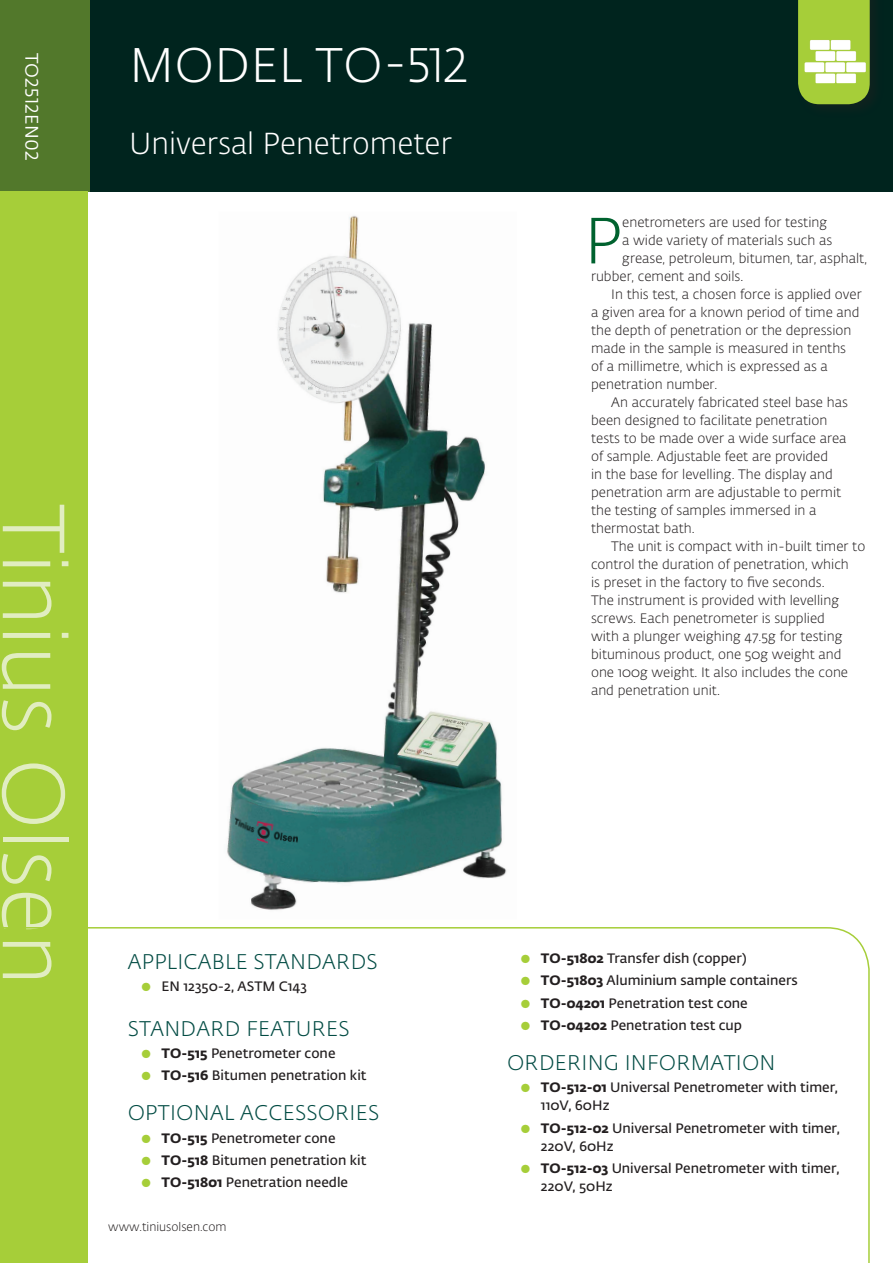
<style>
.page{position:relative;width:893px;height:1263px;background:#fff}
.page>*{position:absolute;margin:0;border:0;box-sizing:border-box;transform-origin:0 0}
.t1{font:300 87px "Fedra Sans Alt Std";color:#e1edc1}
.t2{font:300 64.35px "Fedra Sans Alt Std";color:#00622f}
.t3{font:300 48px "Fedra Sans Alt Std";letter-spacing:.01em;color:#fff}
.t4{font:300 30px "Fedra Sans Alt Std";color:#fff}
.t5{font:300 21px "Fedra Sans Alt Std";letter-spacing:.01em;color:#034c44}
.t6{font:18px "Fedra Sans Alt Std";letter-spacing:.01em;color:#fff}
.t7{font:300 13.5px "Fedra Sans Alt Std";color:#231f20}
.t8{font:600 13.5px/18px "Fedra Sans Alt Std";color:#231f20}
.t9{font:300 12px "Fedra Sans Alt Std";color:#231f20}
.s1{font-size:15px;color:#a6ce39}
.s2{font-weight:700}
</style>
<div class="page">
<div style="left:0;top:0;width:893px;height:191px;background:#00241e"></div>
<div style="left:0;top:0;width:89px;height:191px;background:#52782b"></div>
<svg style="left:798px;top:0;width:72px;height:104px;background:#9cc337"></svg>
<div style="left:0;top:191px;width:87px;height:1072px;background:#a6ce39"></div>
<img style="left:803px;top:23px;width:64px;height:61px">
<svg style="left:87px;top:927px;width:783px;height:336px"></svg>
<img style="left:227px;top:215px;width:280px;height:695px">
<h3 class="t6" style="left:43px;top:53px;width:109px;rotate:90deg">TO2512EN02</h3>
<h3 class="t3" style="left:129px;top:36px;width:340px">MODEL TO-512</h3>
<h3 class="t4" style="left:129px;top:126px;width:324px">Universal Penetrometer</h3>
<h1 class="t1" style="left:86px;top:504px;width:483px;rotate:90deg">Tinius Olsen</h1>
<h3 class="t5" style="left:128px;top:949px;width:251px">APPLICABLE STANDARDS</h3>
<p class="t8" style="left:140px;top:978px;width:168px"><span class="s1">●</span> EN 12350-2, ASTM C143</p>
<h3 class="t5" style="left:128px;top:1016px;width:223px">STANDARD FEATURES</h3>
<p class="t8" style="left:140px;top:1044px;width:197px"><span class="s1">●</span> <span class="s2">TO-515</span> Penetrometer cone</p>
<p class="t8" style="left:140px;top:1067px;width:228px"><span class="s1">●</span> <span class="s2">TO-516</span> Bitumen penetration kit</p>
<h3 class="t5" style="left:128px;top:1100px;width:253px">OPTIONAL ACCESSORIES</h3>
<p class="t8" style="left:140px;top:1129px;width:197px"><span class="s1">●</span> <span class="s2">TO-515</span> Penetrometer cone</p>
<p class="t8" style="left:140px;top:1151px;width:228px"><span class="s1">●</span> <span class="s2">TO-518</span> Bitumen penetration kit</p>
<p class="t8" style="left:140px;top:1174px;width:209px"><span class="s1">●</span> <span class="s2">TO-51801</span> Penetration needle</p>
<p class="t9" style="left:108px;top:1219px;width:120px">www.tiniusolsen.com</p>
<h2 class="t2" style="left:584px;top:202px;width:40px">P</h2>
<p class="t7" style="left:622px;top:215px;width:207px">enetrometers are used for testing</p>
<p class="t7" style="left:622px;top:233px;width:211px">a wide variety of materials such as</p>
<p class="t7" style="left:622px;top:251px;width:246px">grease, petroleum, bitumen, tar, asphalt,</p>
<p class="t7" style="left:591px;top:269px;width:154px">rubber, cement and soils.</p>
<p class="t7" style="left:611px;top:287px;width:252px">In this test, a chosen force is applied over</p>
<p class="t7" style="left:591px;top:305px;width:270px">a given area for a known period of time and</p>
<p class="t7" style="left:591px;top:323px;width:262px">the depth of penetration or the depression</p>
<p class="t7" style="left:591px;top:341px;width:257px">made in the sample is measured in tenths</p>
<p class="t7" style="left:591px;top:359px;width:238px">of a millimetre, which is expressed as a</p>
<p class="t7" style="left:591px;top:377px;width:128px">penetration number.</p>
<p class="t7" style="left:611px;top:394px;width:238px">An accurately fabricated steel base has</p>
<p class="t7" style="left:591px;top:412px;width:238px">been designed to facilitate penetration</p>
<p class="t7" style="left:591px;top:430px;width:257px">tests to be made over a wide surface area</p>
<p class="t7" style="left:591px;top:448px;width:239px">of sample. Adjustable feet are provided</p>
<p class="t7" style="left:591px;top:466px;width:243px">in the base for levelling. The display and</p>
<p class="t7" style="left:591px;top:484px;width:252px">penetration arm are adjustable to permit</p>
<p class="t7" style="left:591px;top:502px;width:227px">the testing of samples immersed in a</p>
<p class="t7" style="left:591px;top:520px;width:105px">thermostat bath.</p>
<p class="t7" style="left:611px;top:538px;width:255px">The unit is compact with in-built timer to</p>
<p class="t7" style="left:591px;top:556px;width:259px">control the duration of penetration, which</p>
<p class="t7" style="left:591px;top:574px;width:235px">is preset in the factory to five seconds.</p>
<p class="t7" style="left:591px;top:592px;width:250px">The instrument is provided with levelling</p>
<p class="t7" style="left:591px;top:610px;width:235px">screws. Each penetrometer is supplied</p>
<p class="t7" style="left:591px;top:628px;width:253px">with a plunger weighing 47.5g for testing</p>
<p class="t7" style="left:591px;top:646px;width:252px">bituminous product, one 50g weight and</p>
<p class="t7" style="left:591px;top:664px;width:259px">one 100g weight. It also includes the cone</p>
<p class="t7" style="left:591px;top:682px;width:130px">and penetration unit.</p>
<p class="t8" style="left:520px;top:949px;width:229px"><span class="s1">●</span> <span class="s2">TO-51802</span> Transfer dish (copper)</p>
<p class="t8" style="left:520px;top:972px;width:280px"><span class="s1">●</span> <span class="s2">TO-51803</span> Aluminium sample containers</p>
<p class="t8" style="left:520px;top:994px;width:230px"><span class="s1">●</span> <span class="s2">TO-04201</span> Penetration test cone</p>
<p class="t8" style="left:520px;top:1016px;width:224px"><span class="s1">●</span> <span class="s2">TO-04202</span> Penetration test cup</p>
<h3 class="t5" style="left:507px;top:1050px;width:270px">ORDERING INFORMATION</h3>
<p class="t8" style="left:541px;top:1079px;width:299px;text-indent:-21px"><span class="s1">●</span> <span class="s2">TO-512-01</span> Universal Penetrometer with timer,<br>110V, 60Hz</p>
<p class="t8" style="left:541px;top:1119px;width:301px;text-indent:-21px"><span class="s1">●</span> <span class="s2">TO-512-02</span> Universal Penetrometer with timer,<br>220V, 60Hz</p>
<p class="t8" style="left:541px;top:1159px;width:300px;text-indent:-21px"><span class="s1">●</span> <span class="s2">TO-512-03</span> Universal Penetrometer with timer,<br>220V, 50Hz</p>
</div>
